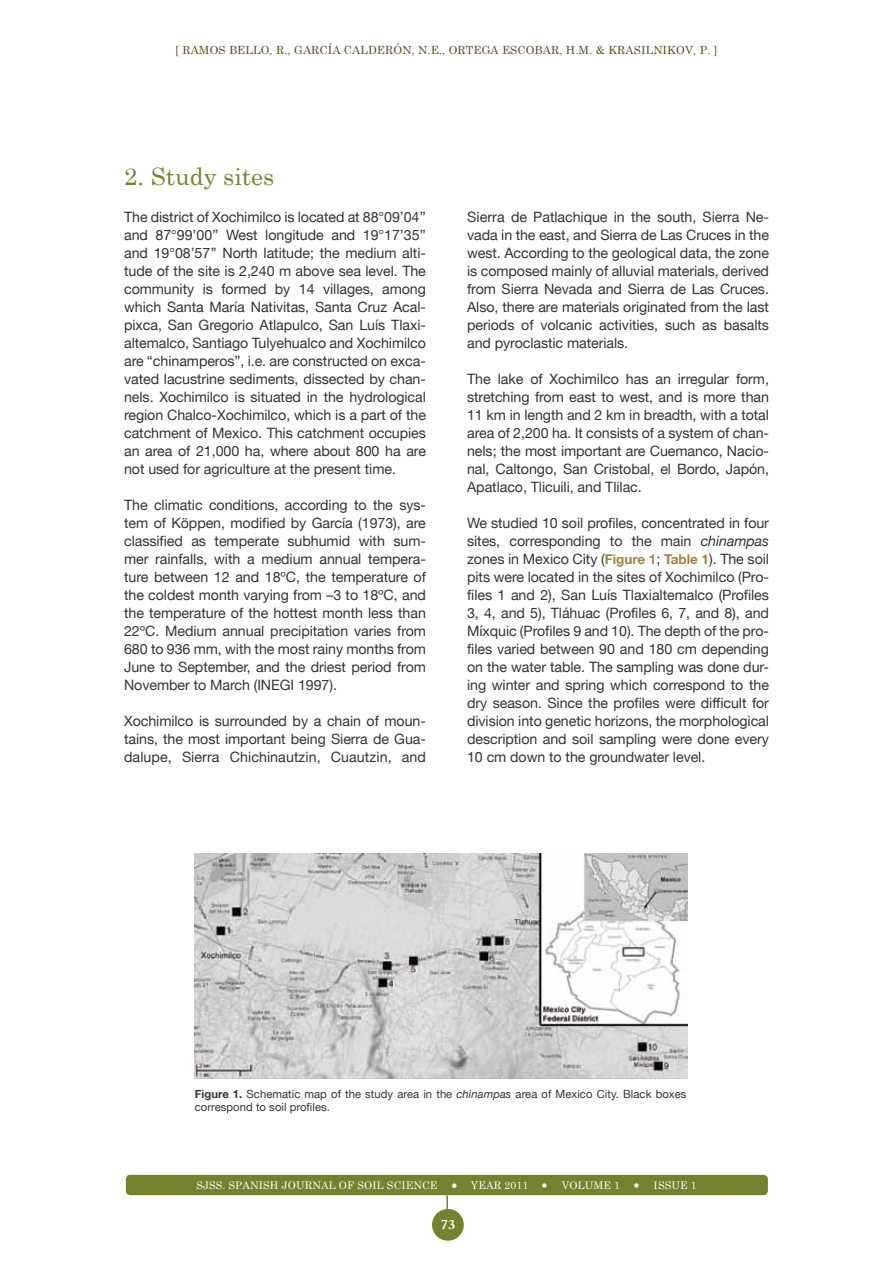
<style>
.page{position:relative;width:893px;height:1263px;background:#fff}
.page>*{position:absolute;margin:0;border:0;box-sizing:border-box;transform-origin:0 0}
.t1{font:24px "Century Schoolbook";color:#74822e}
.t2{font:300 15px "Caslon";color:#fff}
.t3{font:14.25px/18px "Helvetica Neue";letter-spacing:-.005em;color:#323333;text-align:justify}
.t4{font:11.25px/13.5px "Helvetica Neue";letter-spacing:.005em;color:#323333}
.t5{font:11.25px "Century Schoolbook";letter-spacing:.01em;color:#5e4b1e}
.t6{font:10.5px "Century Schoolbook";letter-spacing:.01em;color:#fff}
.s1{font-style:italic}
.s2{font-weight:700;font-size:13.5px;color:#a48141}
.s3{font-weight:700}
</style>
<div class="page">
<hr style="left:446px;top:1195px;width:2px;height:23px;background:#74822e">
<div style="left:432px;top:1209px;width:32px;height:32px;background:#74822e;border-radius:50%"></div>
<div style="left:126px;top:1175px;width:642px;height:20px;background:#74822e;border-radius:4px"></div>
<svg style="left:452px;top:1183px;width:4px;height:5px"></svg>
<svg style="left:542px;top:1183px;width:5px;height:5px"></svg>
<svg style="left:634px;top:1183px;width:5px;height:5px"></svg>
<img style="left:195px;top:853px;width:492px;height:226px">
<p class="t5" style="left:175px;top:41px;width:17px">[ RAM</p>
<p class="t5" style="left:210px;top:41px;width:301px">OS BELLO, R., GARCÍA CALDERÓN, N.E., ORTEGA ESC</p>
<p class="t5" style="left:526px;top:41px;width:193px">OBAR, H.M. &amp; KRASILNIKOV, P. ]</p>
<h1 class="t1" style="left:124px;top:156px;width:152px">2. STUDY SITES</h1>
<p class="t3" style="left:124px;top:208px;width:303px">The district of Xochimilco is located at 88°09’04’’ and 87°99’00’’ West longitude and 19°17’35’’ and 19°08’57’’ North latitude; the medium alti&shy;tude of the site is 2,240 m above sea level. The community is formed by 14 villages, among which Santa María Nativitas, Santa Cruz Acal&shy;pixca, San Gregorio Atlapulco, San Luís Tlaxi&shy;altemalco, Santiago Tulyehualco and Xochimilco are “chinamperos”, i.e. are constructed on exca&shy;vated lacustrine sediments, dissected by chan&shy;nels. Xochimilco is situated in the hydrological region Chalco-Xochimilco, which is a part of the catchment of Mexico. This catchment occupies an area of 21,000 ha, where about 800 ha are not used for agriculture at the present time.</p>
<p class="t3" style="left:124px;top:496px;width:303px">The climatic conditions, according to the sys&shy;tem of Köppen, modified by García (1973), are classified as temperate subhumid with sum&shy;mer rainfalls, with a medium annual tempera&shy;ture between 12 and 18ºC, the temperature of the coldest month varying from –3 to 18ºC, and the temperature of the hottest month less than 22ºC. Medium annual precipitation varies from 680 to 936 mm, with the most rainy months from June to September, and the driest period from November to March (INEGI 1997).</p>
<p class="t3" style="left:124px;top:712px;width:303px">Xochimilco is surrounded by a chain of moun&shy;tains, the most important being Sierra de Gua&shy;dalupe, Sierra Chichinautzin, Cuautzin, and</p>
<p class="t3" style="left:467px;top:208px;width:303px">Sierra de Patlachique in the south, Sierra Ne&shy;vada in the east, and Sierra de Las Cruces in the west. According to the geological data, the zone is composed mainly of alluvial materials, derived from Sierra Nevada and Sierra de Las Cruces.<br>Also, there are materials originated from the last periods of volcanic activities, such as basalts and pyroclastic materials.</p>
<p class="t3" style="left:467px;top:370px;width:303px">The lake of Xochimilco has an irregular form, stretching from east to west, and is more than 11 km in length and 2 km in breadth, with a total area of 2,200 ha. It consists of a system of chan&shy;nels; the most important are Cuemanco, Nacio&shy;nal, Caltongo, San Cristobal, el Bordo, Japón, Apatlaco, Tlicuili, and Tlilac.</p>
<p class="t3" style="left:467px;top:514px;width:303px">We studied 10 soil profiles, concentrated in four sites, corresponding to the main <span class="s1">chinampas </span>zones in Mexico City (<span class="s2">Figure 1</span>; <span class="s2">Table 1</span>). The soil pits were located in the sites of Xochimilco (Pro&shy;files 1 and 2), San Luís Tlaxialtemalco (Profiles 3, 4, and 5), Tláhuac (Profiles 6, 7, and 8), and Míxquic (Profiles 9 and 10). The depth of the pro&shy;files varied between 90 and 180 cm depending on the water table. The sampling was done dur&shy;ing winter and spring which correspond to the dry season. Since the profiles were difficult for division into genetic horizons, the morphological description and soil sampling were done every 10 cm down to the groundwater level.</p>
<p class="t4" style="left:195px;top:1086px;width:493px"><span class="s3">Figure 1.</span> Schematic map of the study area in the <span class="s1">chinampas</span> area of Mexico City. Black boxes correspond to soil profiles.</p>
<p class="t6" style="left:196px;top:1176px;width:243px">SJSS. SPANISH JOURNAL OF SOIL SCIENCE</p>
<p class="t6" style="left:471px;top:1176px;width:59px">YEAR 2011</p>
<p class="t6" style="left:562px;top:1176px;width:17px">VOLU</p>
<p class="t6" style="left:593px;top:1176px;width:28px">ME 1</p>
<p class="t6" style="left:654px;top:1176px;width:45px">ISSUE 1</p>
<p class="t2" style="left:441px;top:1219px;width:16px">73</p>
</div>
